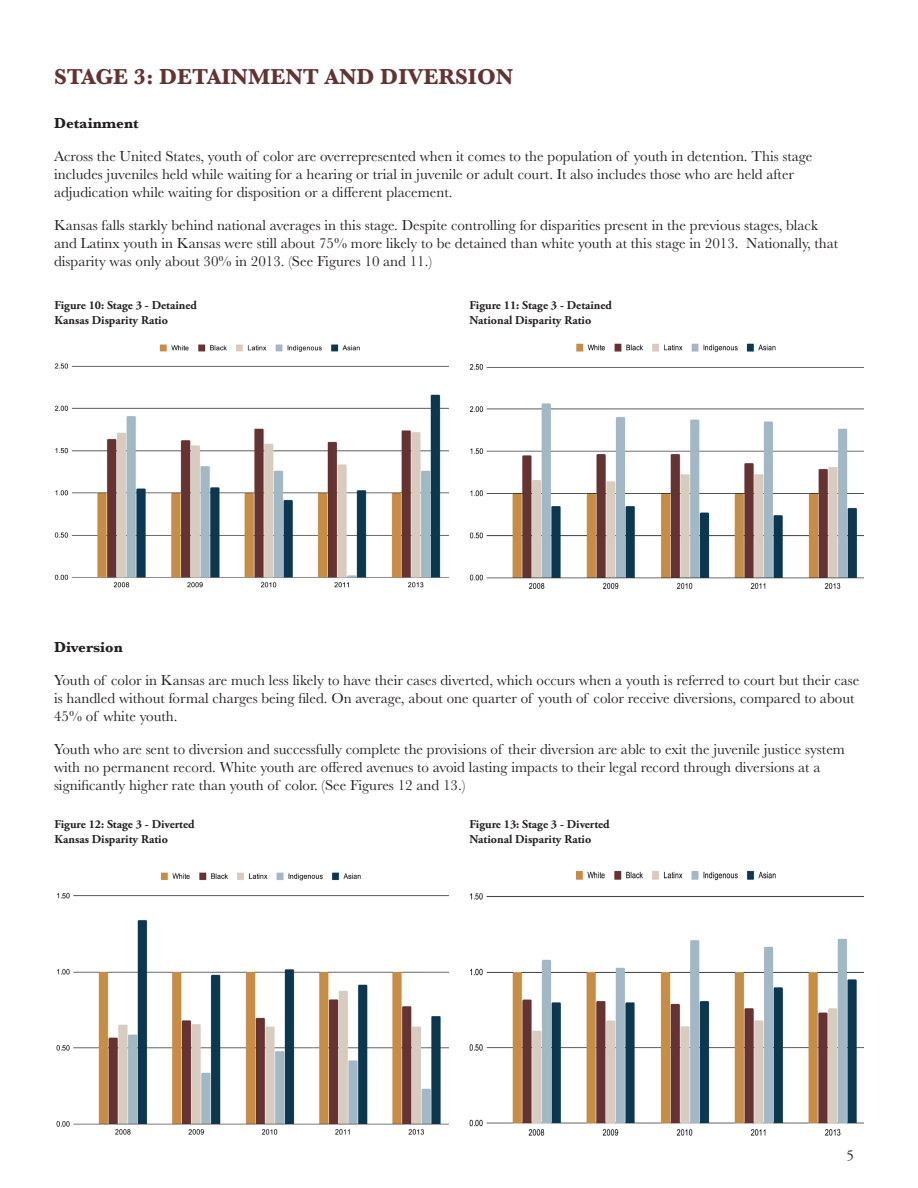
<style>
.page{position:relative;width:918px;height:1188px;background:#fff}
.page>*{position:absolute;margin:0;border:0;box-sizing:border-box;transform-origin:0 0}
.Body{font:700 22.5px "Baskerville";color:#653232}
.Body-2{font:15px/18px "Baskerville";color:#231f20}
.Body-3{font:700 15px "Baskerville";color:#231f20}
.Body-4{font:15px "Adobe Garamond Pro";color:#231f20}
.Body-5{font:700 12px/15px "Adobe Garamond Pro";color:#231f20}
</style>
<div class="page">
<img style="left:54px;top:344px;width:395px;height:244px">
<img style="left:469px;top:343px;width:395px;height:246px">
<img style="left:56px;top:872px;width:393px;height:263px">
<img style="left:469px;top:870px;width:395px;height:266px">
<p class="Body" style="left:54px;top:61px;width:461px">STAGE 3: DETAINMENT AND DIVERSION</p>
<p class="Body-3" style="left:54px;top:113px;width:86px">Detainment</p>
<p class="Body-2" style="left:54px;top:147px;width:760px">Across the United States, youth of color are overrepresented when it comes to the population of youth in detention. This stage includes juveniles held while waiting for a hearing or trial in juvenile or adult court. It also includes those who are held after adjudication while waiting for disposition or a different placement.</p>
<p class="Body-2" style="left:54px;top:216px;width:786px">Kansas falls starkly behind national averages in this stage. Despite controlling for disparities present in the previous stages, black and Latinx youth in Kansas were still about 75% more likely to be detained than white youth at this stage in 2013. Nationally, that disparity was only about 30% in 2013. (See Figures 10 and 11.)</p>
<p class="Body-5" style="left:55px;top:298px;width:144px">Figure 10: Stage 3 - Detained<br>Kansas Disparity Ratio</p>
<p class="Body-5" style="left:470px;top:298px;width:144px">Figure 11: Stage 3 - Detained<br>National Disparity Ratio</p>
<p class="Body-3" style="left:54px;top:637px;width:70px">Diversion</p>
<p class="Body-2" style="left:54px;top:672px;width:807px">Youth of color in Kansas are much less likely to have their cases diverted, which occurs when a youth is referred to court but their case is handled without formal charges being filed. On average, about one quarter of youth of color receive diversions, compared to about<br>45% of white youth.</p>
<p class="Body-2" style="left:54px;top:741px;width:792px">Youth who are sent to diversion and successfully complete the provisions of their diversion are able to exit the juvenile justice system with no permanent record. White youth are offered avenues to avoid lasting impacts to their legal record through diversions at a significantly higher rate than youth of color. (See Figures 12 and 13.)</p>
<p class="Body-5" style="left:55px;top:817px;width:142px">Figure 12: Stage 3 - Diverted<br>Kansas Disparity Ratio</p>
<p class="Body-5" style="left:470px;top:817px;width:142px">Figure 13: Stage 3 - Diverted<br>National Disparity Ratio</p>
<p class="Body-4" style="left:846px;top:1146px;width:9px">5</p>
</div>
